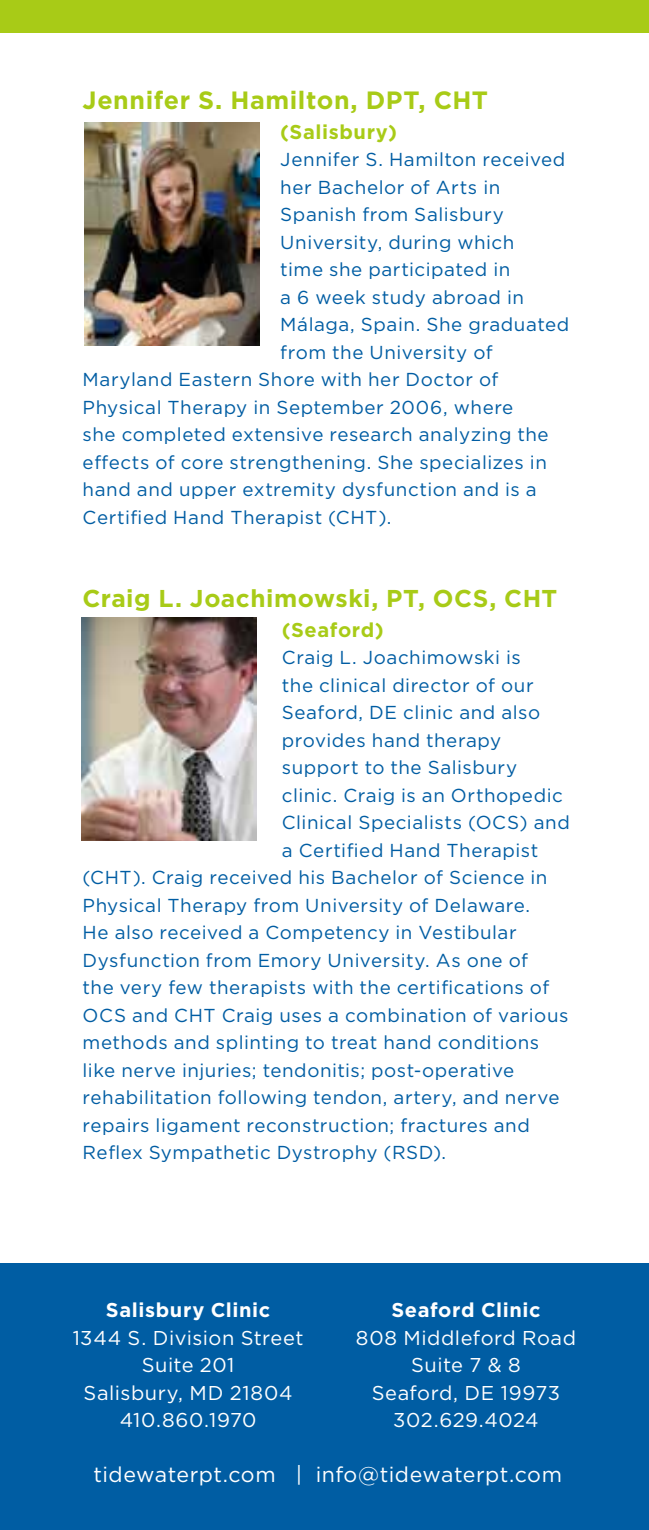
<style>
.page{position:relative;width:649px;height:1530px;background:#fff}
.page>*{position:absolute;margin:0;border:0;box-sizing:border-box;transform-origin:0 0}
.t1{font:700 25px "Gotham";letter-spacing:.02em;color:#a8cb17}
.t2{font:700 24.5px "Gotham";letter-spacing:.02em;color:#a8cb17}
.t3{font:21.25px "Gotham";letter-spacing:.02em;color:#fff}
.t4{font:20px/27.5px "Gotham";letter-spacing:.025em;color:#fff;text-align:center}
.t5{font:700 20px "Gotham";letter-spacing:.03em;color:#fff}
.t6{font:700 20px "Gotham";letter-spacing:.03em;color:#a8cb17}
.t7{font:18.75px "Gotham";letter-spacing:.03em;color:#005da3}
</style>
<div class="page">
<img style="left:82px;top:618px;width:174px;height:223px">
<div style="left:0;top:0;width:648px;height:32px;background:#a8cb17"></div>
<div style="left:0;top:1264px;width:648px;height:266px;background:#005da3"></div>
<img style="left:84px;top:123px;width:175px;height:223px">
<h1 class="t1" style="left:82px;top:83px;width:406px">Jennifer S. Hamilton, DPT, CHT</h1>
<p class="t6" style="left:280px;top:118px;width:118px">(Salisbury)</p>
<p class="t7" style="left:280px;top:149px;width:286px">Jennifer S. Hamilton received</p>
<p class="t7" style="left:280px;top:177px;width:221px">her Bachelor of Arts in</p>
<p class="t7" style="left:280px;top:204px;width:225px">Spanish from Salisbury</p>
<p class="t7" style="left:280px;top:232px;width:235px">University, during which</p>
<p class="t7" style="left:280px;top:259px;width:231px">time she participated in</p>
<p class="t7" style="left:280px;top:287px;width:245px">a 6 week study abroad in</p>
<p class="t7" style="left:280px;top:314px;width:290px">Málaga, Spain. She graduated</p>
<p class="t7" style="left:280px;top:342px;width:214px">from the University of</p>
<p class="t7" style="left:82px;top:369px;width:417px">Maryland Eastern Shore with her Doctor of</p>
<p class="t7" style="left:82px;top:397px;width:432px">Physical Therapy in September 2006, where</p>
<p class="t7" style="left:82px;top:424px;width:467px">she completed extensive research analyzing the</p>
<p class="t7" style="left:82px;top:452px;width:465px">effects of core strengthening. She specializes in</p>
<p class="t7" style="left:82px;top:479px;width:455px">hand and upper extremity dysfunction and is a</p>
<p class="t7" style="left:82px;top:507px;width:310px">Certified Hand Therapist (CHT).</p>
<h2 class="t2" style="left:82px;top:582px;width:476px">Craig L. Joachimowski, PT, OCS, CHT</h2>
<p class="t6" style="left:281px;top:616px;width:103px">(Seaford)</p>
<p class="t7" style="left:281px;top:647px;width:240px">Craig L. Joachimowski is</p>
<p class="t7" style="left:281px;top:675px;width:253px">the clinical director of our</p>
<p class="t7" style="left:281px;top:702px;width:259px">Seaford, DE clinic and also</p>
<p class="t7" style="left:281px;top:730px;width:220px">provides hand therapy</p>
<p class="t7" style="left:281px;top:757px;width:236px">support to the Salisbury</p>
<p class="t7" style="left:281px;top:785px;width:282px">clinic. Craig is an Orthopedic</p>
<p class="t7" style="left:281px;top:812px;width:289px">Clinical Specialists (OCS) and</p>
<p class="t7" style="left:281px;top:840px;width:258px">a Certified Hand Therapist</p>
<p class="t7" style="left:83px;top:867px;width:466px">(CHT). Craig received his Bachelor of Science in</p>
<p class="t7" style="left:83px;top:895px;width:448px">Physical Therapy from University of Delaware.</p>
<p class="t7" style="left:83px;top:922px;width:435px">He also received a Competency in Vestibular</p>
<p class="t7" style="left:83px;top:950px;width:446px">Dysfunction from Emory University. As one of</p>
<p class="t7" style="left:83px;top:977px;width:467px">the very few therapists with the certifications of</p>
<p class="t7" style="left:83px;top:1005px;width:487px">OCS and CHT Craig uses a combination of various</p>
<p class="t7" style="left:83px;top:1032px;width:457px">methods and splinting to treat hand conditions</p>
<p class="t7" style="left:83px;top:1060px;width:433px">like nerve injuries; tendonitis; post-operative</p>
<p class="t7" style="left:83px;top:1087px;width:478px">rehabilitation following tendon, artery, and nerve</p>
<p class="t7" style="left:83px;top:1115px;width:448px">repairs ligament reconstruction; fractures and</p>
<p class="t7" style="left:83px;top:1142px;width:365px">Reflex Sympathetic Dystrophy (RSD).</p>
<p class="t5" style="left:106px;top:1297px;width:166px">Salisbury Clinic</p>
<p class="t4" style="left:73px;top:1324px;width:232px">1344 S. Division Street<br>Suite 201<br>Salisbury, MD 21804<br>410.860.1970</p>
<p class="t5" style="left:391px;top:1297px;width:150px">Seaford Clinic</p>
<p class="t4" style="left:355px;top:1324px;width:221px">808 Middleford Road<br>Suite 7 &amp; 8<br>Seaford, DE 19973<br>302.629.4024</p>
<p class="t3" style="left:93px;top:1463px;width:469px">tidewaterpt.com | info@tidewaterpt.com</p>
</div>
